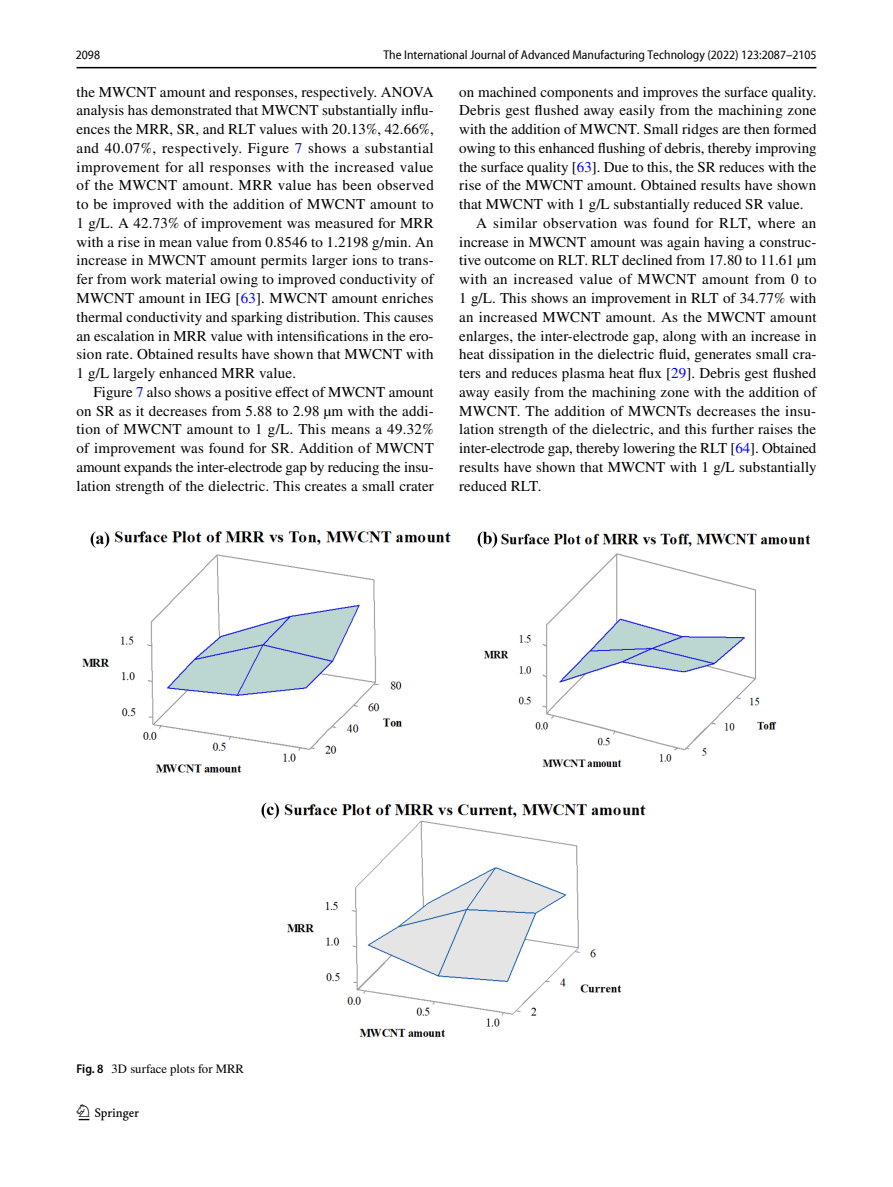
<style>
.page{position:relative;width:893px;height:1187px;background:#fff}
.page>*{position:absolute;margin:0;border:0;box-sizing:border-box;transform-origin:0 0}
.t1{font:22.5px "Springnew Regular 2";color:#000}
.t2{font:15px/18.8px "STIX";letter-spacing:.005em;color:#000;text-align:justify}
.t3{font:15px "STIX";letter-spacing:.025em;color:#000}
.t4{font:semi-condensed 12.75px "Myriad Pro Unic";color:#000}
.t5{font:12.75px "STIX";color:#000}
.s1{color:#00f}
.s2{font-family:"Myriad Pro";font-weight:600;font-stretch:semi-condensed}
</style>
<div class="page">
<hr style="left:77px;top:67px;width:739px;height:1px;background:#000">
<img style="left:82px;top:531px;width:729px;height:506px">
<p class="t4" style="left:76px;top:50px;width:26px">2098</p>
<p class="t4" style="left:383px;top:50px;width:435px">The International Journal of Advanced Manufacturing Technology (2022) 123:2087–2105</p>
<p class="t2" style="left:77px;top:83px;width:359px">the MWCNT amount and responses, respectively. ANOVA analysis has demonstrated that MWCNT substantially influ&shy;ences the MRR, SR, and RLT values with 20.13%, 42.66%, and 40.07%, respectively. Figure <span class="s1">7</span> shows a substantial improvement for all responses with the increased value of the MWCNT amount. MRR value has been observed to be improved with the addition of MWCNT amount to 1 g/L. A 42.73% of improvement was measured for MRR with a rise in mean value from 0.8546 to 1.2198 g/min. An increase in MWCNT amount permits larger ions to trans&shy;fer from work material owing to improved conductivity of MWCNT amount in IEG [<span class="s1">63</span>]. MWCNT amount enriches thermal conductivity and sparking distribution. This causes an escalation in MRR value with intensifications in the ero&shy;sion rate. Obtained results have shown that MWCNT with 1 g/L largely enhanced MRR value.</p>
<p class="t2" style="left:77px;top:383px;width:359px;text-indent:17px">Figure <span class="s1">7</span> also shows a positive effect of MWCNT amount on SR as it decreases from 5.88 to 2.98 µm with the addi&shy;tion of MWCNT amount to 1 g/L. This means a 49.32% of improvement was found for SR. Addition of MWCNT amount expands the inter-electrode gap by reducing the insu&shy;lation strength of the dielectric. This creates a small crater</p>
<p class="t2" style="left:459px;top:83px;width:359px">on machined components and improves the surface quality.</p>
<p class="t2" style="left:459px;top:102px;width:359px">Debris gest flushed away easily from the machining zone</p>
<p class="t2" style="left:459px;top:121px;width:359px">with the addition of MWCNT. Small ridges are then formed</p>
<p class="t2" style="left:459px;top:139px;width:359px">owing to this enhanced flushing of debris, thereby improving</p>
<p class="t2" style="left:459px;top:158px;width:359px">the surface quality [<span class="s1">63</span>]. Due to this, the SR reduces with the</p>
<p class="t2" style="left:459px;top:177px;width:358px">rise of the MWCNT amount. Obtained results have shown</p>
<p class="t2" style="left:459px;top:196px;width:346px">that MWCNT with 1 g/L substantially reduced SR value.</p>
<p class="t3" style="left:476px;top:212px;width:341px">A similar observation was found for RLT, where an</p>
<p class="t2" style="left:459px;top:233px;width:359px">increase in MWCNT amount was again having a construc-</p>
<p class="t2" style="left:459px;top:252px;width:359px">tive outcome on RLT. RLT declined from 17.80 to 11.61 µm</p>
<p class="t3" style="left:459px;top:269px;width:359px">with an increased value of MWCNT amount from 0 to</p>
<p class="t2" style="left:459px;top:289px;width:359px">1 g/L. This shows an improvement in RLT of 34.77% with</p>
<p class="t2" style="left:459px;top:308px;width:359px">an increased MWCNT amount. As the MWCNT amount</p>
<p class="t2" style="left:459px;top:327px;width:359px">enlarges, the inter-electrode gap, along with an increase in</p>
<p class="t2" style="left:459px;top:346px;width:359px">heat dissipation in the dielectric fluid, generates small cra-</p>
<p class="t2" style="left:459px;top:364px;width:359px">ters and reduces plasma heat flux [<span class="s1">29</span>]. Debris gest flushed</p>
<p class="t2" style="left:459px;top:383px;width:359px">away easily from the machining zone with the addition of</p>
<p class="t2" style="left:459px;top:402px;width:359px">MWCNT. The addition of MWCNTs decreases the insu-</p>
<p class="t2" style="left:459px;top:421px;width:358px">lation strength of the dielectric, and this further raises the</p>
<p class="t2" style="left:459px;top:439px;width:359px">inter-electrode gap, thereby lowering the RLT [<span class="s1">64</span>]. Obtained</p>
<p class="t2" style="left:459px;top:458px;width:359px">results have shown that MWCNT with 1 g/L substantially</p>
<p class="t2" style="left:459px;top:477px;width:84px">reduced RLT.</p>
<p class="t5" style="left:77px;top:1060px;width:169px"><span class="s2">Fig. 8</span> 3D surface plots for MRR</p>
<h1 class="t1" style="left:79px;top:1104px;width:62px">1 3</h1>
</div>
